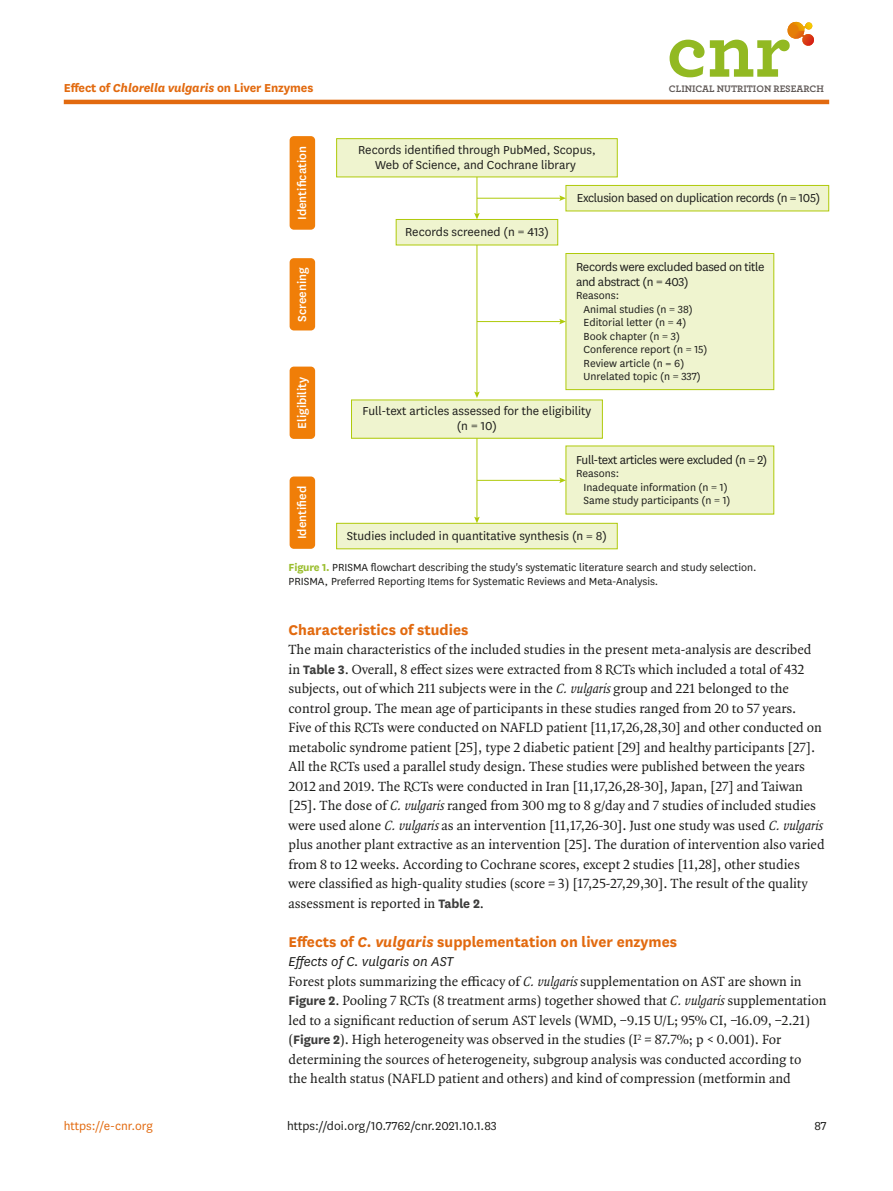
<style>
.page{position:relative;width:893px;height:1191px;background:#fff}
.page>*{position:absolute;margin:0;border:0;box-sizing:border-box;transform-origin:0 0}
.body_title2{font:700 16.5px "National";color:#e26a0f}
.body_title3{font:italic 15px "National";color:#1d1d1b}
.body_p_first{font:14.25px/19.5px "Quadraat OT";color:#1d1d1b}
.doi_running_footer{font:13.5px/15px "National";color:#1d1d1b;text-align:center}
.doi_running_footer-2{font:13.5px/15px "National";letter-spacing:-.025em;color:#1d1d1b}
.t1{font:500 13.5px "National";color:#fff}
.alt-title-type{font:700 13.5px "National";letter-spacing:-.01em;color:#e26a0f}
.t2{font:13.5px "National";color:#e26a0f}
.fig_caption{font:12px/13.5px "National";color:#1d1d1b}
.t3{font:700 9.9px "Archer";color:#615a58}
.s1{font-style:italic}
.s2{font-weight:700;color:#9bbe2f}
.s3{font-family:"National";font-weight:700;color:#3d3d3c}
</style>
<div class="page">
<hr style="left:64px;top:100px;width:765px;height:4px;background:#e26a0f">
<svg style="left:670px;top:21px;width:144px;height:56px"></svg>
<div style="left:789px;top:25px;width:9px;height:9px;background:#e57e07;border-radius:50%"></div>
<div style="left:566px;top:253px;width:208px;height:136px;background:#eff4cf"></div>
<div style="left:566px;top:253px;width:208px;height:137px;border:1px solid #afca0b"></div>
<hr style="left:477px;top:177px;width:1px;height:38px;background:#afca0b">
<svg style="left:474px;top:213px;width:6px;height:6px"></svg>
<hr style="left:477px;top:198px;width:84px;height:1px;background:#afca0b">
<svg style="left:559px;top:195px;width:7px;height:6px"></svg>
<hr style="left:477px;top:245px;width:1px;height:149px;background:#afca0b">
<svg style="left:474px;top:391px;width:6px;height:7px"></svg>
<hr style="left:477px;top:321px;width:84px;height:1px;background:#afca0b">
<svg style="left:559px;top:319px;width:7px;height:5px"></svg>
<hr style="left:477px;top:480px;width:84px;height:1px;background:#afca0b">
<svg style="left:559px;top:477px;width:7px;height:6px"></svg>
<div style="left:337px;top:139px;width:280px;height:38px;background:#eff4cf"></div>
<div style="left:336px;top:138px;width:282px;height:39px;border:1px solid #afca0b"></div>
<div style="left:396px;top:219px;width:162px;height:26px;background:#eff4cf"></div>
<div style="left:396px;top:219px;width:162px;height:26px;border:1px solid #afca0b"></div>
<div style="left:351px;top:400px;width:251px;height:38px;background:#eff4cf"></div>
<div style="left:566px;top:185px;width:263px;height:26px;background:#eff4cf"></div>
<div style="left:566px;top:185px;width:263px;height:26px;border:1px solid #afca0b"></div>
<div style="left:566px;top:446px;width:208px;height:68px;background:#eff4cf"></div>
<div style="left:290px;top:136px;width:25px;height:94px;background:#f07e08;border-radius:4px"></div>
<hr style="left:477px;top:438px;width:1px;height:81px;background:#afca0b">
<svg style="left:474px;top:517px;width:6px;height:6px"></svg>
<div style="left:337px;top:523px;width:280px;height:26px;background:#eff4cf"></div>
<div style="left:336px;top:523px;width:282px;height:26px;border:1px solid #afca0b"></div>
<div style="left:290px;top:258px;width:25px;height:72px;background:#f07e08;border-radius:4px"></div>
<div style="left:290px;top:366px;width:25px;height:73px;background:#f07e08;border-radius:4px"></div>
<div style="left:290px;top:476px;width:25px;height:73px;background:#f07e08;border-radius:4px"></div>
<p class="alt-title-type" style="left:64px;top:78px;width:251px">Effect of <span class="s1">Chlorella vulgaris</span> on Liver Enzymes</p>
<p class="t1" style="left:293px;top:220px;width:76px;rotate:-90deg">Identification</p>
<p class="t1" style="left:293px;top:321px;width:56px;rotate:-90deg">Screening</p>
<p class="t1" style="left:293px;top:429px;width:54px;rotate:-90deg">Eligibility</p>
<p class="doi_running_footer" style="left:358px;top:142px;width:239px">Records identified through PubMed, Scopus,<br>Web of Science, and Cochrane library</p>
<p class="t3" style="left:669px;top:81px;width:157px">CLINICAL NUTRITION RESEARCH</p>
<p class="doi_running_footer" style="left:405px;top:224px;width:145px">Records screened (n = 413)</p>
<p class="doi_running_footer-2" style="left:577px;top:190px;width:245px">Exclusion based on duplication records (n = 105)</p>
<p class="doi_running_footer-2" style="left:576px;top:258px;width:190px">Records were excluded based on title and abstract (n = 403)</p>
<p class="fig_caption" style="left:584px;top:288px;width:125px;text-indent:-8px">Reasons:<br>Animal studies (n = 38)<br>Editorial letter (n = 4)<br>Book chapter (n = 3)<br>Conference report (n = 15)<br>Review article (n = 6)<br>Unrelated topic (n = 337)</p>
<p class="doi_running_footer" style="left:362px;top:403px;width:230px">Full-text articles assessed for the eligibility (n = 10)</p>
<p class="t2" style="left:64px;top:1116px;width:91px">https://e-cnr.org</p>
<p class="doi_running_footer-2" style="left:576px;top:451px;width:193px">Full-text articles were excluded (n = 2)</p>
<p class="fig_caption" style="left:584px;top:466px;width:148px;text-indent:-8px">Reasons:<br>Inadequate information (n = 1)<br>Same study participants (n = 1)</p>
<p class="t1" style="left:293px;top:539px;width:55px;rotate:-90deg">Identified</p>
<p class="fig_caption" style="left:289px;top:560px;width:469px"><span class="s2">Figure 1.</span> PRISMA flowchart describing the study's systematic literature search and study selection.<br>PRISMA, Preferred Reporting Items for Systematic Reviews and Meta-Analysis.</p>
<p class="doi_running_footer" style="left:347px;top:527px;width:262px">Studies included in quantitative synthesis (n = 8)</p>
<p class="body_title2" style="left:289px;top:618px;width:181px">Characteristics of studies</p>
<p class="body_p_first" style="left:289px;top:640px;width:539px">The main characteristics of the included studies in the present meta-analysis are described in <span class="s3">Table 3</span>. Overall, 8 effect sizes were extracted from 8 RCTs which included a total of 432 subjects, out of which 211 subjects were in the <span class="s1">C.vulgaris</span>group and 221 belonged to the control group. The mean age of participants in these studies ranged from 20 to 57 years.<br>Five of this RCTs were conducted on NAFLD patient [11,17,26,28,30] and other conducted on metabolic syndrome patient [25], type 2 diabetic patient [29] and healthy participants [27].<br>All the RCTs used a parallel study design. These studies were published between the years 2012 and 2019. The RCTs were conducted in Iran [11,17,26,28-30], Japan, [27] and Taiwan [25]. The dose of <span class="s1">C.vulgaris</span>ranged from 300 mg to 8 g/day and 7 studies of included studies were used alone <span class="s1">C.vulgaris</span>as an intervention [11,17,26-30]. Just one study was used <span class="s1">C.vulgaris </span>plus another plant extractive as an intervention [25]. The duration of intervention also varied from 8 to 12 weeks. According to Cochrane scores, except 2 studies [11,28], other studies were classified as high-quality studies (score = 3) [17,25-27,29,30]. The result of the quality assessment is reported in <span class="s3">Table 2</span>.</p>
<p class="body_title2" style="left:289px;top:930px;width:390px">Effects of <span class="s1">C. vulgaris</span> supplementation on liver enzymes</p>
<p class="body_title3" style="left:289px;top:952px;width:167px">Effects of C. vulgaris on AST</p>
<p class="body_p_first" style="left:289px;top:971px;width:540px">Forest plots summarizing the efficacy of <span class="s1">C.vulgaris</span>supplementation on AST are shown in <span class="s3">Figure 2</span>. Pooling 7 RCTs (8 treatment arms) together showed that <span class="s1">C.vulgaris</span>supplementation led to a significant reduction of serum AST levels (WMD, −9.15 U/L; 95% CI, −16.09, −2.21) (<span class="s3">Figure 2</span>). High heterogeneity was observed in the studies (I<sup>2</sup> = 87.7%; p &lt; 0.001). For determining the sources of heterogeneity, subgroup analysis was conducted according to<br>the health status (NAFLD patient and others) and kind of compression (metformin and</p>
<p class="doi_running_footer" style="left:287px;top:1117px;width:211px">https://doi.org/10.7762/cnr.2021.10.1.83</p>
<p class="doi_running_footer" style="left:814px;top:1117px;width:14px">87</p>
</div>
